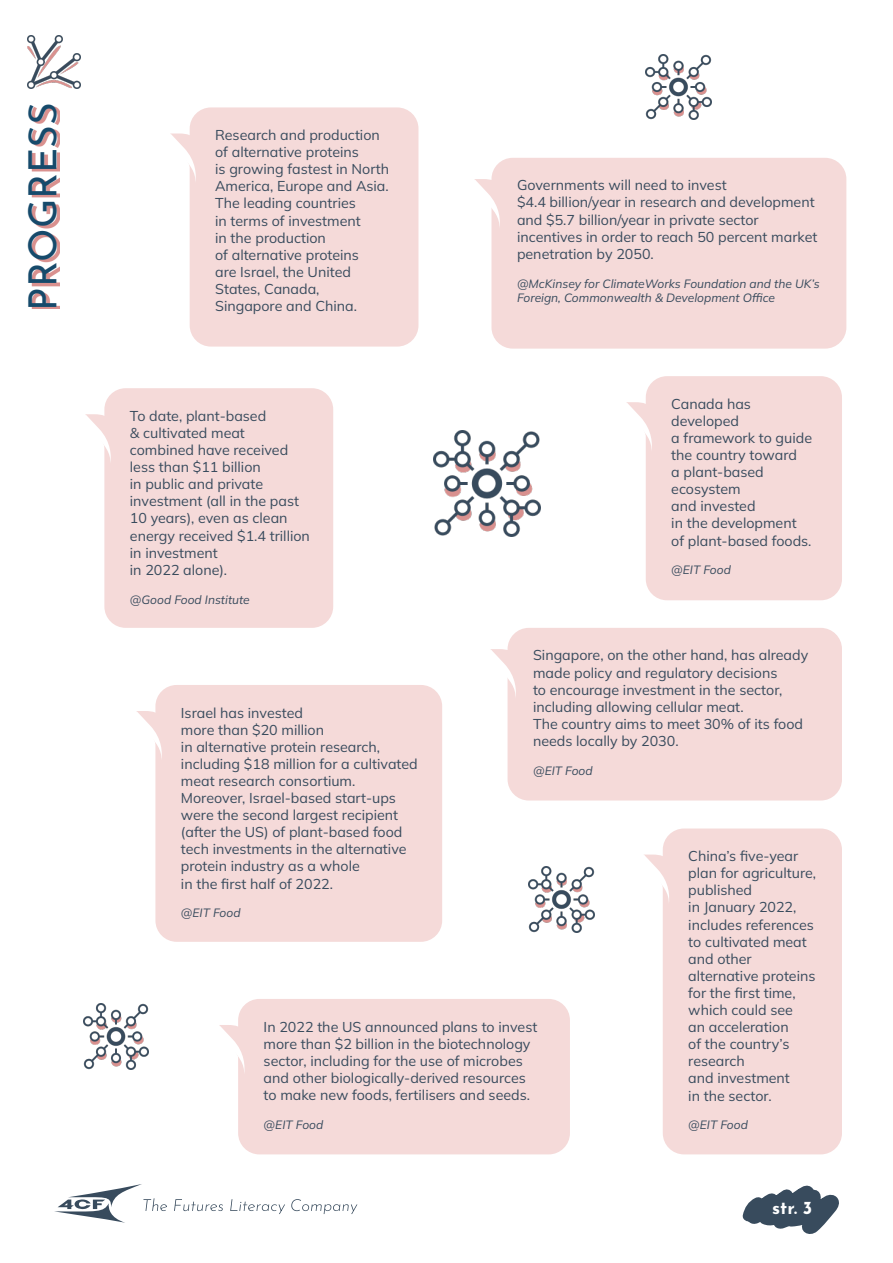
<style>
.page{position:relative;width:893px;height:1263px;background:#fff}
.page>*{position:absolute;margin:0;border:0;box-sizing:border-box;transform-origin:0 0}
.t1{font:39px "Josefin Sans";color:#164a6b}
.t2{font:700 18px "Josefin Sans";color:#fff}
.TXT{font:200 14.25px/17.1px "Mulish";color:#384b5d}
.TXT-2{font:italic 200 12px/14.4px "Mulish";color:#384b5d}
</style>
<div class="page">
<svg style="left:742px;top:1185px;width:97px;height:49px"></svg>
<svg style="left:54px;top:1184px;width:303px;height:39px"></svg>
<svg style="left:31px;top:107px;width:29px;height:202px"></svg>
<img style="left:27px;top:36px;width:54px;height:53px">
<div style="left:491px;top:158px;width:355px;height:191px;background:#f5dad9;border-radius:21px"></div>
<svg style="left:474px;top:179px;width:26px;height:69px"></svg>
<div style="left:190px;top:107px;width:228px;height:240px;background:#f5dad9;border-radius:21px"></div>
<div style="left:104px;top:388px;width:229px;height:240px;background:#f5dad9;border-radius:21px"></div>
<svg style="left:170px;top:133px;width:26px;height:70px"></svg>
<svg style="left:85px;top:414px;width:26px;height:69px"></svg>
<div style="left:155px;top:685px;width:287px;height:257px;background:#f5dad9;border-radius:21px"></div>
<svg style="left:136px;top:711px;width:26px;height:69px"></svg>
<div style="left:238px;top:999px;width:332px;height:155px;background:#f5dad9;border-radius:21px"></div>
<svg style="left:219px;top:1025px;width:26px;height:47px"></svg>
<div style="left:508px;top:628px;width:334px;height:172px;background:#f5dad9;border-radius:21px"></div>
<svg style="left:491px;top:649px;width:25px;height:69px"></svg>
<div style="left:663px;top:828px;width:179px;height:326px;background:#f5dad9;border-radius:21px"></div>
<svg style="left:644px;top:854px;width:25px;height:47px"></svg>
<div style="left:646px;top:376px;width:196px;height:224px;background:#f5dad9;border-radius:21px"></div>
<svg style="left:626px;top:402px;width:26px;height:47px"></svg>
<img style="left:434px;top:430px;width:106px;height:106px">
<img style="left:529px;top:867px;width:65px;height:65px">
<img style="left:83px;top:1003px;width:66px;height:66px">
<img style="left:646px;top:54px;width:65px;height:66px">
<h1 class="t1" style="left:10px;top:311px;width:210px;rotate:-90deg">PROGRESS</h1>
<p class="TXT" style="left:215px;top:126px;width:176px">Research and production of alternative proteins<br>is growing fastest in North<br>America, Europe and Asia.<br>The leading countries<br>in terms of investment<br>in the production<br>of alternative proteins<br>are Israel, the United<br>States, Canada,<br>Singapore and China.</p>
<p class="TXT" style="left:130px;top:407px;width:182px">To date, plant-based<br>&amp; cultivated meat combined have received less than $11 billion<br>in public and private investment (all in the past<br>10 years), even as clean energy received $1.4 trillion in investment<br>in 2022 alone).</p>
<p class="TXT-2" style="left:130px;top:592px;width:121px">@Good Food Institute</p>
<p class="TXT" style="left:517px;top:176px;width:302px">Governments will need to invest<br>$4.4 billion/year in research and development and $5.7 billion/year in private sector incentives in order to reach 50 percent market penetration by 2050.</p>
<p class="TXT-2" style="left:517px;top:276px;width:304px">@McKinsey for ClimateWorks Foundation and the UK’s<br>Foreign, Commonwealth &amp; Development Office</p>
<p class="TXT" style="left:671px;top:395px;width:142px">Canada has developed<br>a framework to guide the country toward<br>a plant-based ecosystem<br>and invested<br>in the development of plant-based foods.</p>
<p class="TXT-2" style="left:671px;top:562px;width:61px">@EIT Food</p>
<p class="TXT" style="left:533px;top:646px;width:277px">Singapore, on the other hand, has already made policy and regulatory decisions<br>to encourage investment in the sector, including allowing cellular meat.<br>The country aims to meet 30% of its food needs locally by 2030.</p>
<p class="TXT-2" style="left:533px;top:763px;width:61px">@EIT Food</p>
<p class="TXT" style="left:181px;top:703px;width:238px">Israel has invested<br>more than $20 million<br>in alternative protein research, including $18 million for a cultivated meat research consortium.</p>
<p class="TXT" style="left:181px;top:789px;width:227px">Moreover, Israel-based start-ups were the second largest recipient (after the US) of plant-based food tech investments in the alternative protein industry as a whole<br>in the first half of 2022.</p>
<p class="TXT-2" style="left:181px;top:905px;width:61px">@EIT Food</p>
<p class="TXT" style="left:688px;top:847px;width:129px">China’s five-year plan for agriculture, published<br>in January 2022, includes references to cultivated meat and other alternative proteins for the first time, which could see<br>an acceleration<br>of the country’s research<br>and investment<br>in the sector.</p>
<p class="TXT-2" style="left:688px;top:1117px;width:61px">@EIT Food</p>
<p class="TXT" style="left:264px;top:1017px;width:275px">In 2022 the US announced plans to invest more than $2 billion in the biotechnology sector, including for the use of microbes and other biologically-derived resources to make new foods, fertilisers and seeds.</p>
<p class="TXT-2" style="left:264px;top:1117px;width:61px">@EIT Food</p>
<p class="t2" style="left:772px;top:1192px;width:42px">str. 3</p>
</div>
